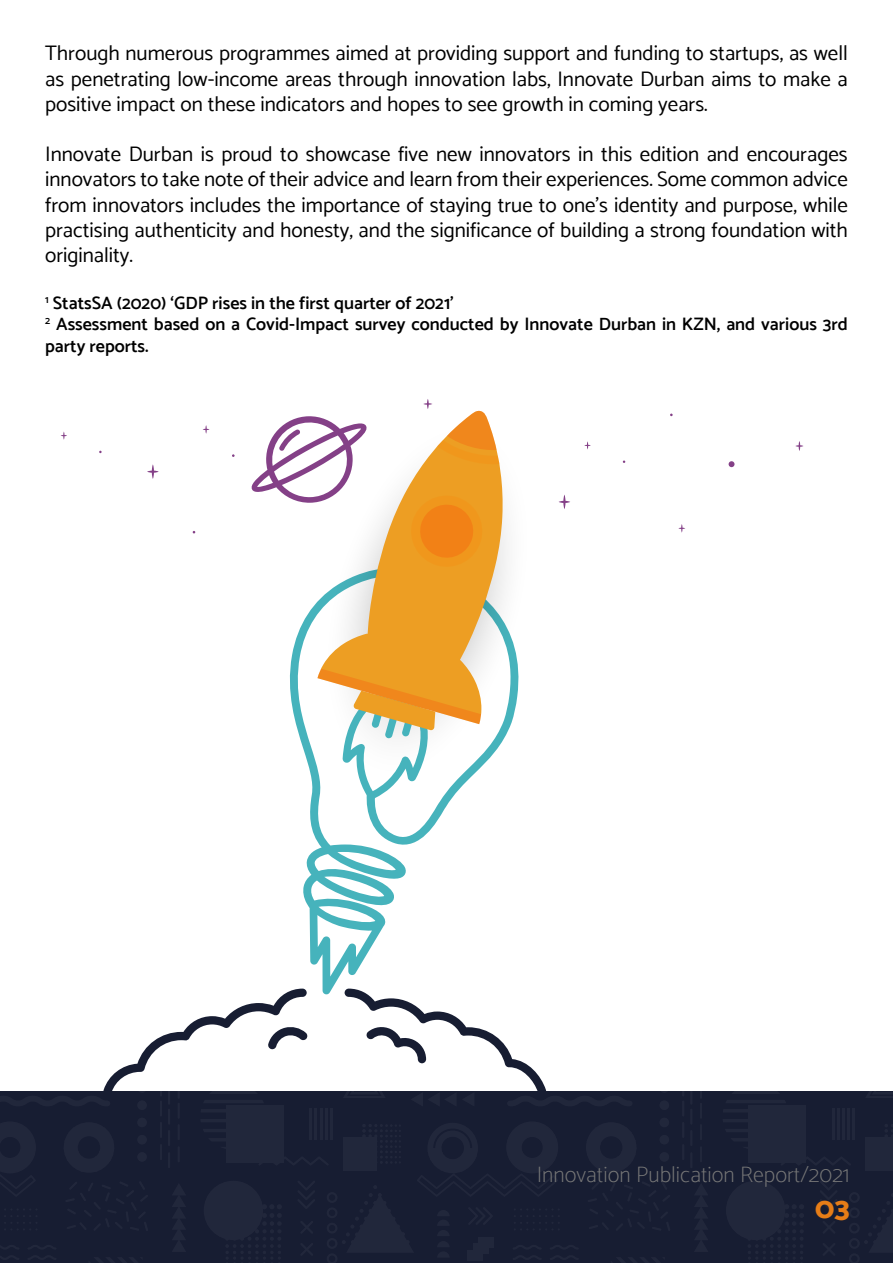
<style>
.page{position:relative;width:893px;height:1263px;background:#fff}
.page>*{position:absolute;margin:0;border:0;box-sizing:border-box;transform-origin:0 0}
.t1{font:800 30px "Catamaran";color:#e67d17}
.t2{font:100 22.5px "Catamaran";color:#777}
.t3{font:21px/25.2px "Catamaran";color:#000;text-align:justify}
.t4{font:600 18px/21.6px "Catamaran";color:#000}
</style>
<div class="page">
<div style="left:0;top:1091px;width:893px;height:172px;background:#171d32"></div>
<svg style="left:303px;top:799px;width:143px;height:195px"></svg>
<svg style="left:103px;top:988px;width:205px;height:103px"></svg>
<svg style="left:345px;top:988px;width:202px;height:103px"></svg>
<svg style="left:313px;top:519px;width:206px;height:288px"></svg>
<svg style="left:251px;top:399px;width:253px;height:400px"></svg>
<svg style="left:584px;top:441px;width:7px;height:9px"></svg>
<svg style="left:678px;top:524px;width:7px;height:9px"></svg>
<svg style="left:203px;top:425px;width:7px;height:9px"></svg>
<svg style="left:559px;top:494px;width:11px;height:15px"></svg>
<svg style="left:61px;top:431px;width:6px;height:9px"></svg>
<svg style="left:147px;top:464px;width:12px;height:15px"></svg>
<svg style="left:795px;top:441px;width:8px;height:10px"></svg>
<svg style="left:729px;top:461px;width:5px;height:6px"></svg>
<p class="t3" style="left:45px;top:41px;width:804px">Through numerous programmes aimed at providing support and funding to startups, as well as penetrating low-income areas through innovation labs, Innovate Durban aims to make a positive impact on these indicators and hopes to see growth in coming years.</p>
<p class="t3" style="left:45px;top:141px;width:804px">Innovate Durban is proud to showcase five new innovators in this edition and encourages innovators to take note of their advice and learn from their experiences. Some common advice from innovators includes the importance of staying true to one’s identity and purpose, while practising authenticity and honesty, and the significance of building a strong foundation with originality.</p>
<p class="t4" style="left:45px;top:292px;width:804px"><sup>1</sup> StatsSA (2020) ‘GDP rises in the first quarter of 2021’<br><sup>2</sup> Assessment based on a Covid-Impact survey conducted by Innovate Durban in KZN, and various 3rd party reports.</p>
<p class="t2" style="left:537px;top:1157px;width:314px">Innovation Publication Report/2021</p>
<h1 class="t1" style="left:815px;top:1190px;width:36px">03</h1>
</div>
